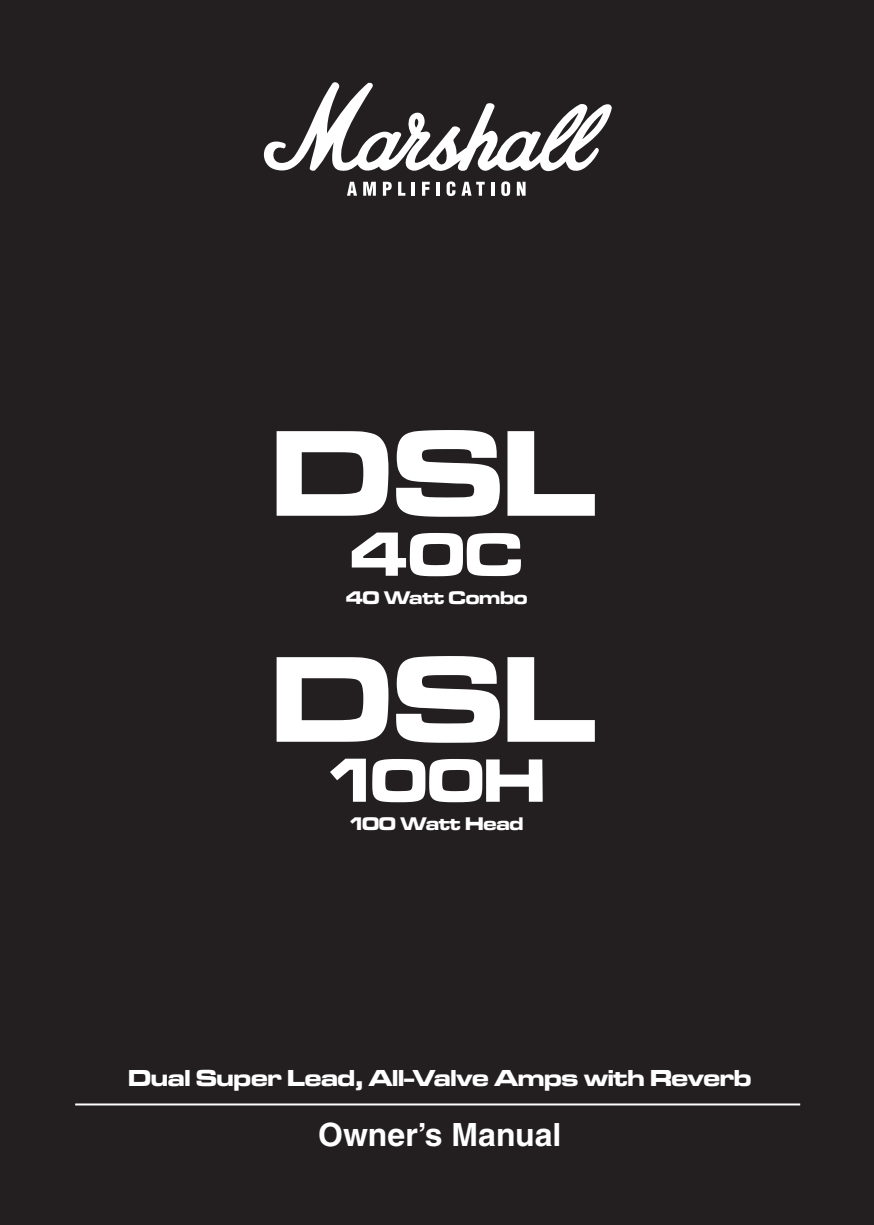
<style>
.page{position:relative;width:874px;height:1225px;background:#fff}
.page>*{position:absolute;margin:0;border:0;box-sizing:border-box;transform-origin:0 0}
.t1{font:127px "Microgramma Bld";color:#fff}
.t2{font:63.6px "Microgramma Bld";color:#fff}
.t3{font:700 32px "Helvetica";color:#fff}
.t4{font:24px "Microgramma D Bold Exte";letter-spacing:-.01em;color:#fff}
.t5{font:19px "Microgramma D Bold Exte";letter-spacing:-.01em;color:#fff}
</style>
<div class="page">
<div style="left:0;top:0;width:873px;height:1225px;background:#231f20"></div>
<svg style="left:263px;top:82px;width:348px;height:114px"></svg>
<hr style="left:75px;top:1103px;width:724px;height:2px;background:#fff">
<h1 class="t1" style="left:274px;top:386px;width:327px">DSL</h1>
<h2 class="t2" style="left:350px;top:511px;width:174px">40C</h2>
<p class="t5" style="left:346px;top:584px;width:183px">40 Watt Combo</p>
<h1 class="t1" style="left:274px;top:612px;width:327px">DSL</h1>
<h2 class="t2" style="left:328px;top:737px;width:218px">100H</h2>
<p class="t5" style="left:350px;top:810px;width:174px">100 Watt Head</p>
<p class="t4" style="left:128px;top:1061px;width:624px">Dual Super Lead, All-Valve Amps with Reverb</p>
<h3 class="t3" style="left:318px;top:1115px;width:245px">Owner’s Manual</h3>
</div>
